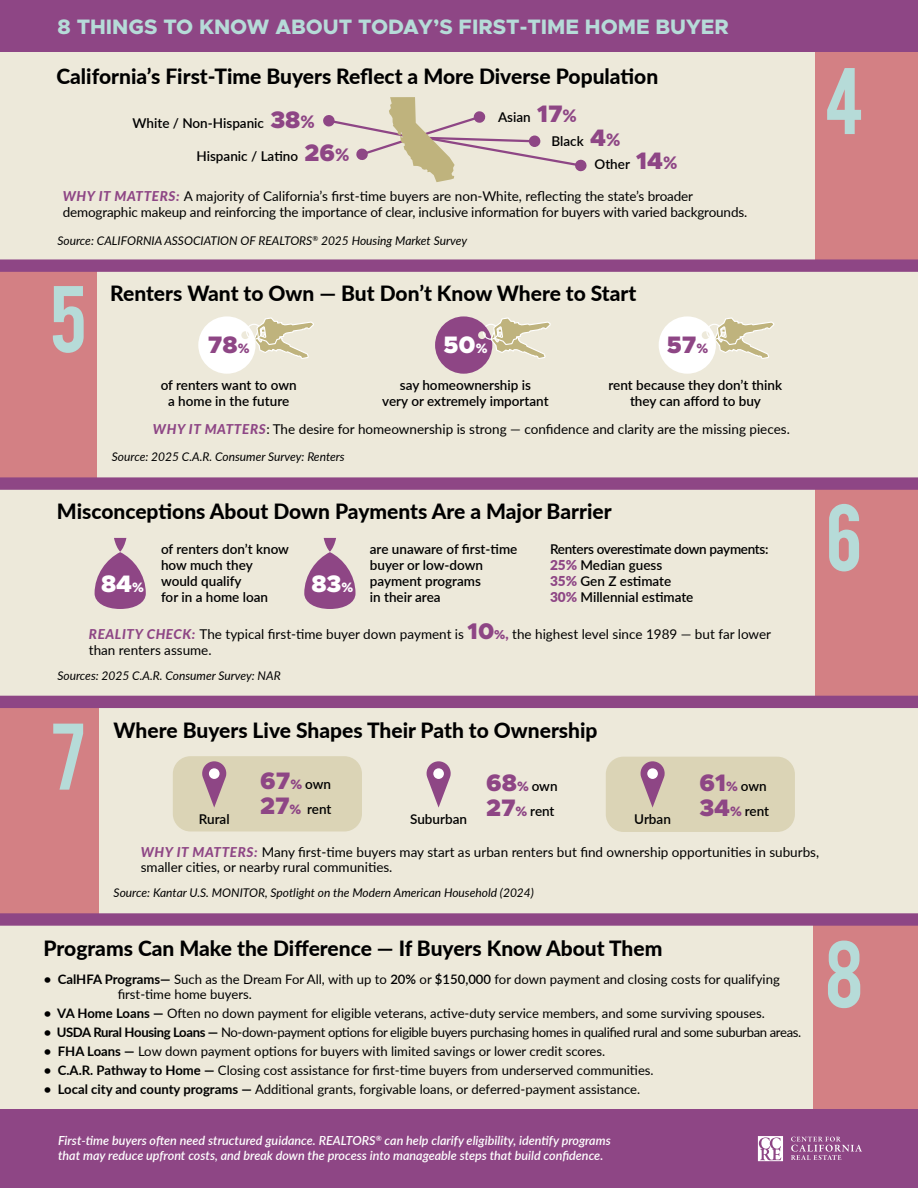
<style>
.page{position:relative;width:918px;height:1188px;background:#ede9da}
.page>*{position:absolute;margin:0;border:0;box-sizing:border-box;transform-origin:0 0}
.t1{font:74.1px "Bebas";color:#b6dbd8}
.t2{font:900 24px "Metropolis";color:#fff}
.t3{font:900 24px "Metropolis";color:#8e4685}
.t4{font:800 21px "Lato";color:#000}
.t5{font:800 21px "Metropolis";color:#b6dbd8}
.t6{font:13.5px/15.8px "Lato";color:#000}
.t7{font:600 13.5px/15.8px "Lato";color:#000}
.t8{font:13.2px/15px "Lato";color:#000}
.t9{font:13.2px "Lato";letter-spacing:-.03em;color:#000}
.t10{font:italic 600 12.6px/14.5px "Lato";color:#fff}
.t11{font:italic 12px "Lato";color:#000}
.s1{font-family:"Metropolis";font-weight:900;font-size:24px;color:#8e4685}
.s2{font-weight:900;font-size:17.1px;color:#8e4685}
.s3{font-weight:800;font-style:italic;color:#8e4685}
.s4{font-size:13.65px}
.s5{font-weight:900;font-size:13.65px;color:#8e4685}
.s6{font-family:"Metropolis";font-weight:900;font-size:22.8px;color:#8e4685}
.s7{font-family:"Metropolis";font-weight:900;font-size:13.05px;color:#8e4685}
.s8{font-weight:900;color:#8e4685}
.s9{font-family:"Metropolis";font-weight:900;font-size:13.65px;color:#8e4685}
.s10{font-weight:700}
.s11{font-weight:600}
</style>
<div class="page">
<div style="left:814px;top:922px;width:104px;height:266px;background:#d38084"></div>
<div style="left:0;top:702px;width:99px;height:218px;background:#d38084"></div>
<div style="left:0;top:913px;width:918px;height:13px;background:#8e4685"></div>
<div style="left:816px;top:484px;width:102px;height:218px;background:#d38084"></div>
<div style="left:0;top:696px;width:918px;height:12px;background:#8e4685"></div>
<div style="left:816px;top:49px;width:102px;height:217px;background:#d38084"></div>
<div style="left:0;top:265px;width:97px;height:219px;background:#d38084"></div>
<svg style="left:304px;top:538px;width:52px;height:71px"></svg>
<svg style="left:95px;top:538px;width:51px;height:71px"></svg>
<div style="left:0;top:1109px;width:918px;height:79px;background:#8e4685"></div>
<div style="left:0;top:0;width:918px;height:52px;background:#8e4685"></div>
<svg style="left:427px;top:761px;width:24px;height:47px"></svg>
<div style="left:433px;top:768px;width:11px;height:11px;background:#fff;border-radius:50%"></div>
<div style="left:606px;top:757px;width:189px;height:75px;background:#dbd4b6;border-radius:18px"></div>
<svg style="left:641px;top:761px;width:24px;height:47px"></svg>
<div style="left:647px;top:768px;width:11px;height:11px;background:#fff;border-radius:50%"></div>
<div style="left:173px;top:756px;width:189px;height:75px;background:#dbd4b6;border-radius:18px"></div>
<svg style="left:202px;top:761px;width:24px;height:47px"></svg>
<div style="left:209px;top:768px;width:11px;height:11px;background:#fff;border-radius:50%"></div>
<svg style="left:791px;top:1137px;width:71px;height:23px"></svg>
<svg style="left:758px;top:1136px;width:25px;height:25px"></svg>
<svg style="left:323px;top:97px;width:264px;height:85px"></svg>
<div style="left:0;top:477px;width:918px;height:13px;background:#8e4685"></div>
<div style="left:0;top:259px;width:918px;height:13px;background:#8e4685"></div>
<div style="left:198px;top:316px;width:58px;height:58px;background:#fff;border-radius:50%"></div>
<div style="left:241px;top:331px;width:8px;height:8px;background:#ede9da;border-radius:50%"></div>
<svg style="left:245px;top:317px;width:69px;height:43px"></svg>
<div style="left:659px;top:316px;width:57px;height:58px;background:#fff;border-radius:50%"></div>
<div style="left:702px;top:331px;width:8px;height:8px;background:#ede9da;border-radius:50%"></div>
<svg style="left:706px;top:317px;width:69px;height:42px"></svg>
<div style="left:435px;top:316px;width:57px;height:58px;background:#8e4685;border-radius:50%"></div>
<div style="left:478px;top:331px;width:8px;height:8px;background:#ede9da;border-radius:50%"></div>
<svg style="left:482px;top:317px;width:69px;height:43px"></svg>
<h3 class="t5" style="left:58px;top:13px;width:673px">8 THINGS TO KNOW ABOUT TODAY’S FIRST-TIME HOME BUYER</h3>
<h3 class="t4" style="left:56px;top:60px;width:603px">California’s First-Time Buyers Reflect a More Diverse Population</h3>
<p class="t7" style="left:133px;top:114px;width:184px">White / Non-Hispanic <span class="s1">38</span><span class="s2">%</span></p>
<p class="t7" style="left:196px;top:148px;width:154px">Hispanic / Latino <span class="s1">26</span><span class="s2">%</span></p>
<p class="t7" style="left:498px;top:108px;width:80px">Asian <span class="s1">17</span><span class="s2">%</span></p>
<p class="t7" style="left:552px;top:132px;width:70px">Black <span class="s1">4</span><span class="s2">%</span></p>
<p class="t7" style="left:595px;top:156px;width:84px">Other <span class="s1">14</span><span class="s2">%</span></p>
<p class="t6" style="left:63px;top:188px;width:686px"><span class="s3">WHY IT MATTERS:</span> A majority of California’s first-time buyers are non-White, reflecting the state’s broader demographic makeup and reinforcing the importance of clear, inclusive information for buyers with varied backgrounds.</p>
<p class="t11" style="left:57px;top:232px;width:411px">Source: CALIFORNIA ASSOCIATION OF REALTORS<sup>®</sup> 2025 Housing Market Survey</p>
<h1 class="t1" style="left:49px;top:265px;width:39px">5</h1>
<h3 class="t4" style="left:110px;top:278px;width:528px">Renters Want to Own — But Don’t Know Where to Start</h3>
<h2 class="t3" style="left:208px;top:330px;width:43px">78<span class="s4">%</span></h2>
<p class="t7" style="left:161px;top:377px;width:137px;text-align:center">of renters want to own a home in the future</p>
<h2 class="t2" style="left:443px;top:330px;width:46px">50<span class="s4">%</span></h2>
<p class="t7" style="left:382px;top:377px;width:168px;text-align:center">say homeownership is<br>very or extremely important</p>
<h2 class="t3" style="left:667px;top:330px;width:43px">57<span class="s4">%</span></h2>
<p class="t7" style="left:609px;top:377px;width:175px;text-align:center">rent because they don’t think they can afford to buy</p>
<p class="t6" style="left:153px;top:420px;width:638px"><span class="s3">WHY IT MATTERS</span>: The desire for homeownership is strong — confidence and clarity are the missing pieces.</p>
<p class="t11" style="left:112px;top:449px;width:234px">Source: 2025 C.A.R. Consumer Survey: Renters</p>
<h3 class="t4" style="left:57px;top:496px;width:556px">Misconceptions About Down Payments Are a Major Barrier</h3>
<h2 class="t2" style="left:101px;top:568px;width:44px">84<span class="s4">%</span></h2>
<p class="t7" style="left:161px;top:541px;width:129px">of renters don’t know how much they would qualify<br>for in a home loan</p>
<h2 class="t2" style="left:311px;top:568px;width:43px">83<span class="s4">%</span></h2>
<p class="t7" style="left:370px;top:541px;width:149px">are unaware of first-time buyer or low-down payment programs<br>in their area</p>
<p class="t7" style="left:550px;top:541px;width:220px">Renters overestimate down payments:<br><span class="s5">25%</span> Median guess<br><span class="s5">35%</span> Gen Z estimate<br><span class="s5">30%</span> Millennial estimate</p>
<p class="t6" style="left:89px;top:626px;width:684px"><span class="s3">REALITY CHECK:</span> The typical first-time buyer down payment is <span class="s6">10</span><span class="s7">%</span><span class="s8">,</span> the highest level since 1989 — but far lower than renters assume.</p>
<p class="t11" style="left:57px;top:667px;width:225px">Sources: 2025 C.A.R. Consumer Survey: NAR</p>
<h1 class="t1" style="left:824px;top:47px;width:42px">4</h1>
<h1 class="t1" style="left:826px;top:484px;width:38px">6</h1>
<h1 class="t1" style="left:50px;top:703px;width:38px">7</h1>
<h3 class="t4" style="left:114px;top:714px;width:485px">Where Buyers Live Shapes Their Path to Ownership</h3>
<p class="t7" style="left:260px;top:771px;width:73px;line-height:25px"><span class="s1">67</span><span class="s9">%</span> own<br><span class="s1">27</span><span class="s9">%</span> rent</p>
<p class="t7" style="left:486px;top:773px;width:73px;line-height:25px"><span class="s1">68</span><span class="s9">%</span> own<br><span class="s1">27</span><span class="s9">%</span> rent</p>
<p class="t7" style="left:199px;top:810px;width:32px">Rural</p>
<p class="t7" style="left:634px;top:810px;width:38px">Urban</p>
<p class="t7" style="left:410px;top:810px;width:58px">Suburban</p>
<p class="t7" style="left:699px;top:773px;width:71px;line-height:25px"><span class="s1">61</span><span class="s9">%</span> own<br><span class="s1">34</span><span class="s9">%</span> rent</p>
<p class="t6" style="left:141px;top:844px;width:680px;line-height:15px"><span class="s3">WHY IT MATTERS:</span> Many first-time buyers may start as urban renters but find ownership opportunities in suburbs, smaller cities, or nearby rural communities.</p>
<p class="t11" style="left:114px;top:884px;width:422px">Source: Kantar U.S. MONITOR, Spotlight on the Modern American Household (2024)</p>
<h3 class="t4" style="left:44px;top:932px;width:620px">Programs Can Make the Difference — If Buyers Know About Them</h3>
<p class="t8" style="left:118px;top:971px;width:664px;text-indent:-74px"><span class="s10">• CalHFA Programs—</span> Such as the Dream For All, with up to <span class="s11">20%</span> or <span class="s11">$150,000</span> for down payment and closing costs for qualifying first-time home buyers.</p>
<p class="t8" style="left:44px;top:1005px;width:723px"><span class="s10">• VA Home Loans —</span> Often no down payment for eligible veterans, active-duty service members, and some surviving spouses.</p>
<p class="t9" style="left:44px;top:1023px;width:759px"><span class="s10">• USDA Rural Housing Loans —</span> No-down-payment options for eligible buyers purchasing homes in qualified rural and some suburban areas.</p>
<p class="t8" style="left:44px;top:1043px;width:563px"><span class="s10">• FHA Loans —</span> Low down payment options for buyers with limited savings or lower credit scores.</p>
<p class="t8" style="left:44px;top:1062px;width:611px"><span class="s10">• C.A.R. Pathway to Home —</span> Closing cost assistance for first-time buyers from underserved communities.</p>
<p class="t8" style="left:44px;top:1082px;width:598px"><span class="s10">• Local city and county programs —</span> Additional grants, forgivable loans, or deferred-payment assistance.</p>
<p class="t10" style="left:58px;top:1133px;width:554px">First-time buyers often need structured guidance. REALTORS<sup>®</sup> can help clarify eligibility, identify programs that may reduce upfront costs, and break down the process into manageable steps that build confidence.</p>
<h1 class="t1" style="left:825px;top:921px;width:41px">8</h1>
</div>
